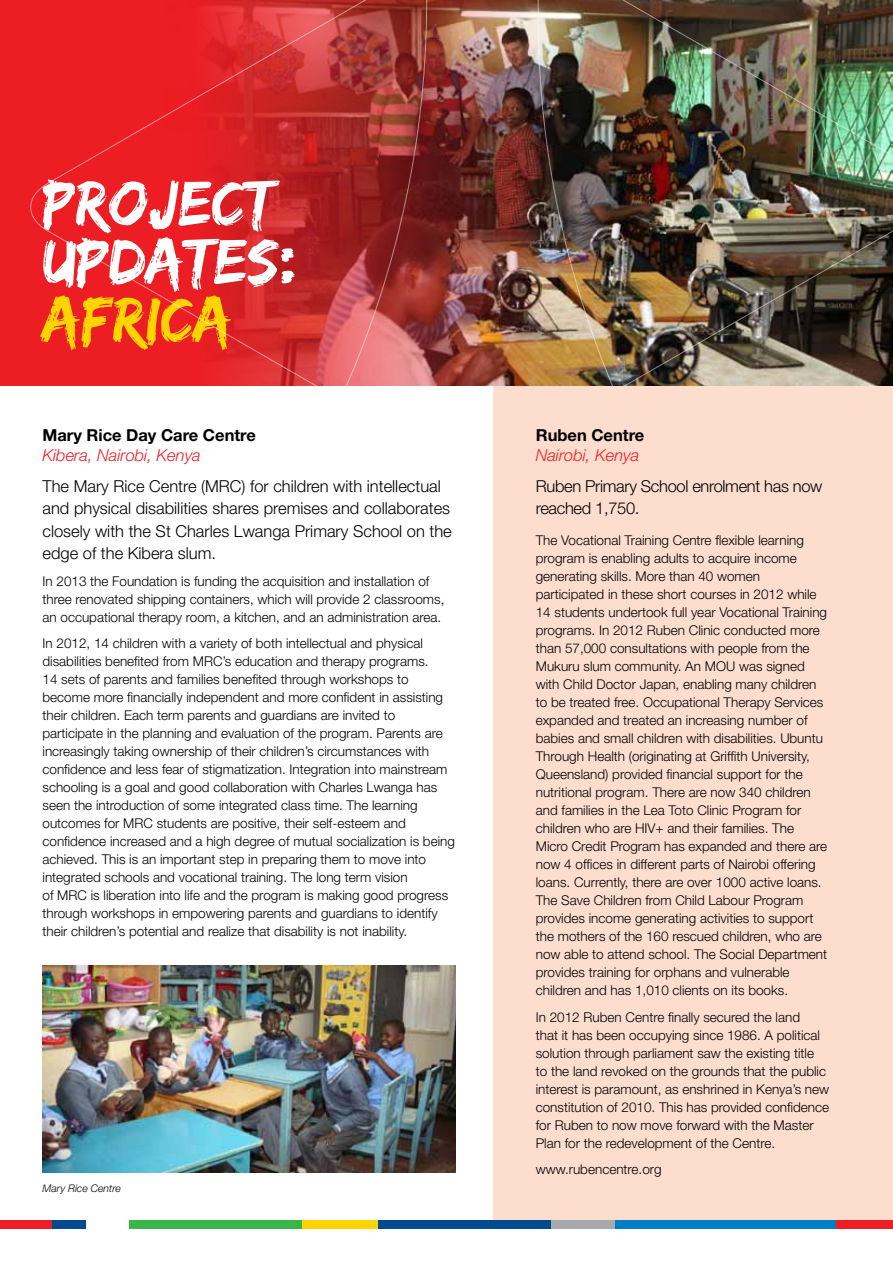
<style>
.page{position:relative;width:893px;height:1263px;background:#fff}
.page>*{position:absolute;margin:0;border:0;box-sizing:border-box;transform-origin:0 0}
.t1{font:66px/58.2px "Edo SZ";color:#fff}
.t2{font:66px "Edo SZ";color:#ffd400}
.t3{font:300 16.5px/22.5px "Helvetica Neue";color:#000}
.t4{font:300 16.5px/22.5px "Helvetica Neue";letter-spacing:-.02em;color:#000}
.t5{font:italic 300 16.5px "Helvetica Neue";color:#ed1d24}
.t6{font:700 16.5px "Helvetica Neue";color:#000}
.t7{font:300 13.5px/18px "Helvetica Neue";color:#000}
.t8{font:italic 300 10.5px "Helvetica Neue";color:#000}
</style>
<div class="page">
<div style="left:0;top:0;width:893px;height:386px;background:#ed1d24"></div>
<img style="left:182px;top:0;width:711px;height:386px">
<img style="left:43px;top:965px;width:412px;height:207px">
<div style="left:493px;top:386px;width:400px;height:834px;background:#fdddce"></div>
<div style="left:302px;top:1220px;width:76px;height:9px;background:#ffd400"></div>
<div style="left:129px;top:1220px;width:173px;height:9px;background:#39b54a"></div>
<div style="left:51px;top:1220px;width:34px;height:9px;background:#004a8f"></div>
<div style="left:0;top:1220px;width:51px;height:9px;background:#ed1d24"></div>
<div style="left:835px;top:1220px;width:58px;height:9px;background:#ed1d24"></div>
<div style="left:614px;top:1220px;width:221px;height:9px;background:#007dc5"></div>
<div style="left:551px;top:1220px;width:63px;height:9px;background:#a7a9ac"></div>
<div style="left:378px;top:1220px;width:173px;height:9px;background:#004a8f"></div>
<h1 class="t1" style="left:43px;top:172px;width:258px">Project<br>Updates:</h1>
<h1 class="t2" style="left:43px;top:281px;width:191px">Africa</h1>
<p class="t6" style="left:43px;top:425px;width:215px">Mary Rice Day Care Centre</p>
<p class="t5" style="left:43px;top:445px;width:160px">Kibera, Nairobi, Kenya</p>
<p class="t3" style="left:43px;top:474px;width:411px">The Mary Rice Centre (MRC) for children with intellectual and physical disabilities shares premises and collaborates closely with the St Charles Lwanga Primary School on the edge of the Kibera slum.</p>
<p class="t7" style="left:43px;top:572px;width:403px">In 2013 the Foundation is funding the acquisition and installation of three renovated shipping containers, which will provide 2 classrooms, an occupational therapy room, a kitchen, and an administration area.</p>
<p class="t7" style="left:43px;top:634px;width:414px">In 2012, 14 children with a variety of both intellectual and physical disabilities benefited from MRC’s education and therapy programs.<br>14 sets of parents and families benefited through workshops to become more financially independent and more confident in assisting their children. Each term parents and guardians are invited to participate in the planning and evaluation of the program. Parents are increasingly taking ownership of their children’s circumstances with confidence and less fear of stigmatization. Integration into mainstream schooling is a goal and good collaboration with Charles Lwanga has seen the introduction of some integrated class time. The learning outcomes for MRC students are positive, their self-esteem and confidence increased and a high degree of mutual socialization is being achieved. This is an important step in preparing them to move into integrated schools and vocational training. The long term vision<br>of MRC is liberation into life and the program is making good progress through workshops in empowering parents and guardians to identify their children’s potential and realize that disability is not inability.</p>
<p class="t8" style="left:43px;top:1181px;width:80px">Mary Rice Centre</p>
<p class="t6" style="left:536px;top:425px;width:110px">Ruben Centre</p>
<p class="t5" style="left:536px;top:445px;width:105px">Nairobi, Kenya</p>
<p class="t4" style="left:536px;top:474px;width:288px">Ruben Primary School enrolment has now reached 1,750.</p>
<p class="t7" style="left:536px;top:531px;width:293px">The Vocational Training Centre flexible learning program is enabling adults to acquire income generating skills. More than 40 women participated in these short courses in 2012 while 14 students undertook full year Vocational Training programs. In 2012 Ruben Clinic conducted more than 57,000 consultations with people from the Mukuru slum community. An MOU was signed with Child Doctor Japan, enabling many children to be treated free. Occupational Therapy Services expanded and treated an increasing number of babies and small children with disabilities. Ubuntu Through Health (originating at Griffith University, Queensland) provided financial support for the nutritional program. There are now 340 children and families in the Lea Toto Clinic Program for children who are HIV+ and their families. The Micro Credit Program has expanded and there are now 4 offices in different parts of Nairobi offering loans. Currently, there are over 1000 active loans.<br>The Save Children from Child Labour Program provides income generating activities to support the mothers of the 160 rescued children, who are now able to attend school. The Social Department provides training for orphans and vulnerable children and has 1,010 clients on its books.</p>
<p class="t7" style="left:536px;top:1007px;width:295px">In 2012 Ruben Centre finally secured the land<br>that it has been occupying since 1986. A political solution through parliament saw the existing title<br>to the land revoked on the grounds that the public interest is paramount, as enshrined in Kenya’s new constitution of 2010. This has provided confidence for Ruben to now move forward with the Master Plan for the redevelopment of the Centre.</p>
<p class="t7" style="left:536px;top:1160px;width:127px">www.rubencentre.org</p>
</div>
